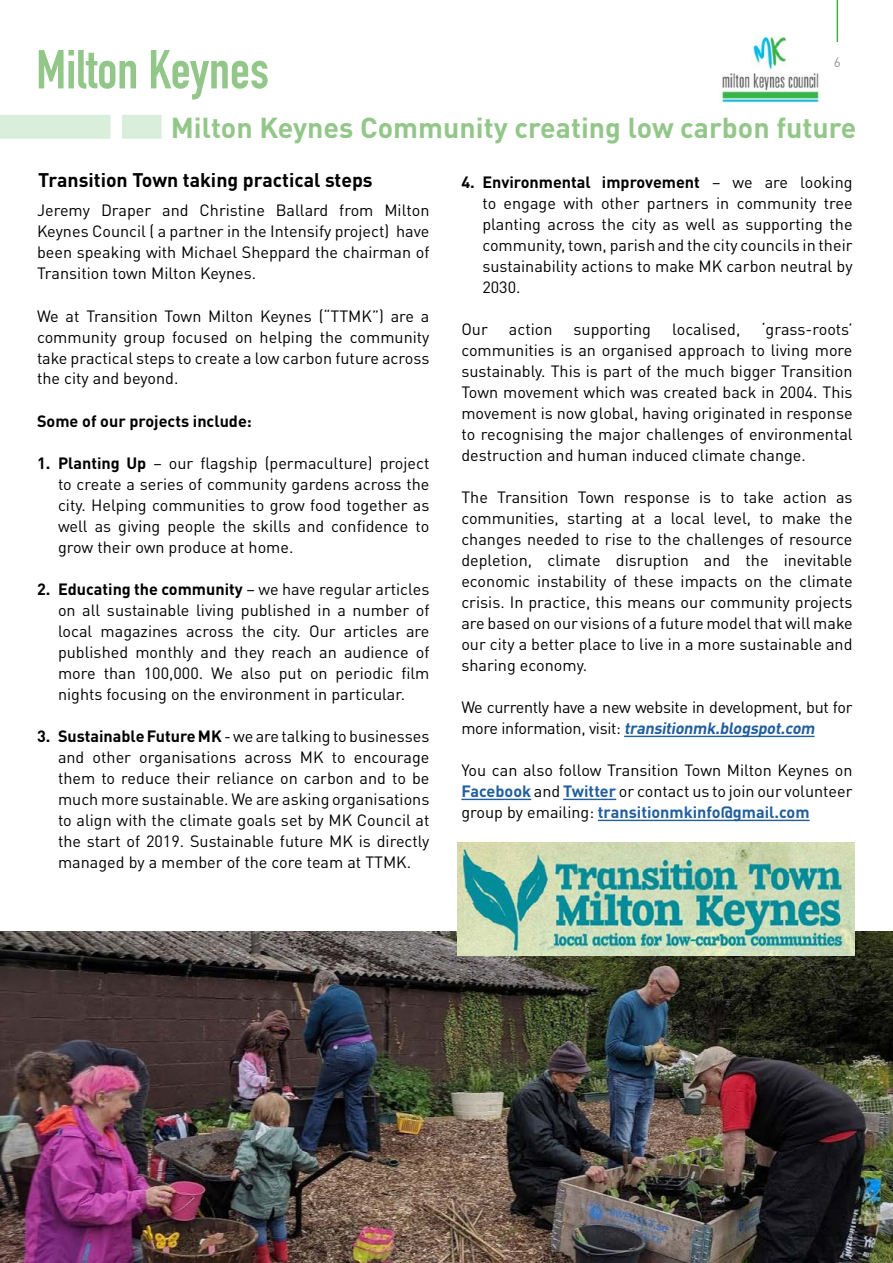
<style>
.page{position:relative;width:893px;height:1263px;background:#fff}
.page>*{position:absolute;margin:0;border:0;box-sizing:border-box;transform-origin:0 0}
.t1{font:700 54px "DIN Condensed";color:#93c789}
.t2{font:700 28.5px "DIN Pro";color:#93c789}
.t3{font:700 19.5px "DIN Pro";color:#000}
.t4{font:16.2px/21px "DIN Pro";color:#000;text-align:justify}
.t5{font:16.2px/21px "DIN Pro";letter-spacing:-.02em;color:#000}
.t6{font:700 16.2px "DIN Pro";color:#000}
.t7{font:13.5px "DIN";color:#939598}
.s1{font-weight:700}
.s2{font-weight:700;font-style:italic;color:#215e9e}
.s3{font-weight:700;color:#215e9e}
</style>
<div class="page">
<hr style="left:837px;top:0;width:1px;height:42px;background:#41ad49">
<div style="left:0;top:115px;width:111px;height:24px;background:#d9eedb"></div>
<svg style="left:122px;top:115px;width:40px;height:24px"></svg>
<img style="left:0;top:931px;width:893px;height:332px">
<img style="left:457px;top:842px;width:398px;height:114px">
<hr style="left:624px;top:736px;width:191px;height:1px;background:#215e9e">
<hr style="left:461px;top:799px;width:70px;height:1px;background:#215e9e">
<hr style="left:563px;top:799px;width:53px;height:1px;background:#215e9e">
<hr style="left:598px;top:820px;width:212px;height:1px;background:#215e9e">
<img style="left:721px;top:32px;width:99px;height:71px">
<h1 class="t1" style="left:36px;top:33px;width:234px">Milton Keynes</h1>
<p class="t7" style="left:834px;top:54px;width:9px">6</p>
<h2 class="t2" style="left:171px;top:104px;width:687px">Milton Keynes Community creating low carbon future</h2>
<p class="t3" style="left:38px;top:164px;width:336px">Transition Town taking practical steps</p>
<p class="t4" style="left:482px;top:170px;width:372px;text-indent:-21px"><span class="s1">4. Environmental improvement</span> – we are looking to engage with other partners in community tree planting across the city as well as supporting the community, town, parish and the city councils in their sustainability actions to make MK carbon neutral by 2030.</p>
<p class="t4" style="left:461px;top:317px;width:28px">Our</p>
<p class="t4" style="left:509px;top:317px;width:45px">action</p>
<p class="t4" style="left:573px;top:317px;width:79px">supporting</p>
<p class="t4" style="left:672px;top:317px;width:70px">localised,</p>
<p class="t4" style="left:37px;top:199px;width:394px">Jeremy Draper and Christine Ballard from Milton Keynes Council ( a partner in the Intensify project) have been speaking with Michael Sheppard the chairman of Transition town Milton Keynes.</p>
<p class="t4" style="left:37px;top:304px;width:394px">We at Transition Town Milton Keynes (“TTMK”) are a community group focused on helping the community take practical steps to create a low carbon future across the city and beyond.</p>
<p class="t6" style="left:37px;top:407px;width:216px">Some of our projects include:</p>
<p class="t4" style="left:58px;top:451px;width:373px;text-indent:-21px"><span class="s1">1. Planting Up</span> – our flagship (permaculture) project to create a series of community gardens across the city. Helping communities to grow food together as well as giving people the skills and confidence to grow their own produce at home.</p>
<p class="t4" style="left:58px;top:577px;width:373px;text-indent:-21px"><span class="s1">2. Educating the community</span> – we have regular articles on all sustainable living published in a number of local magazines across the city. Our articles are published monthly and they reach an audience of more than 100,000. We also put on periodic film nights focusing on the environment in particular.</p>
<p class="t4" style="left:58px;top:723px;width:373px;text-indent:-21px"><span class="s1">3. Sustainable Future MK</span> - we are talking to businesses and other organisations across MK to encourage them to reduce their reliance on carbon and to be much more sustainable. We are asking organisations to align with the climate goals set by MK Council at the start of 2019. Sustainable future MK is directly managed by a member of the core team at TTMK.</p>
<p class="t4" style="left:461px;top:317px;width:393px;text-indent:300px">‘grass-roots’ communities is an organised approach to living more sustainably. This is part of the much bigger Transition Town movement which was created back in 2004. This movement is now global, having originated in response to recognising the major challenges of environmental destruction and human induced climate change.</p>
<p class="t4" style="left:461px;top:485px;width:393px">The Transition Town response is to take action as communities, starting at a local level, to make the changes needed to rise to the challenges of resource depletion, climate disruption and the inevitable economic instability of these impacts on the climate crisis. In practice, this means our community projects are based on our visions of a future model that will make our city a better place to live in a more sustainable and sharing economy.</p>
<p class="t5" style="left:461px;top:695px;width:393px">We currently have a new website in development, but for m o re i n fo r m a t i o n , v i s i t : <span class="s2">transitionmk.blogspot.com</span></p>
<p class="t4" style="left:461px;top:758px;width:393px">You can also follow Transition Town Milton Keynes on <span class="s3">Facebook</span> and <span class="s3">Twitter</span> or contact us to join our volunteer group by emailing: <span class="s3">transitionmkinfo@gmail.com</span></p>
</div>
